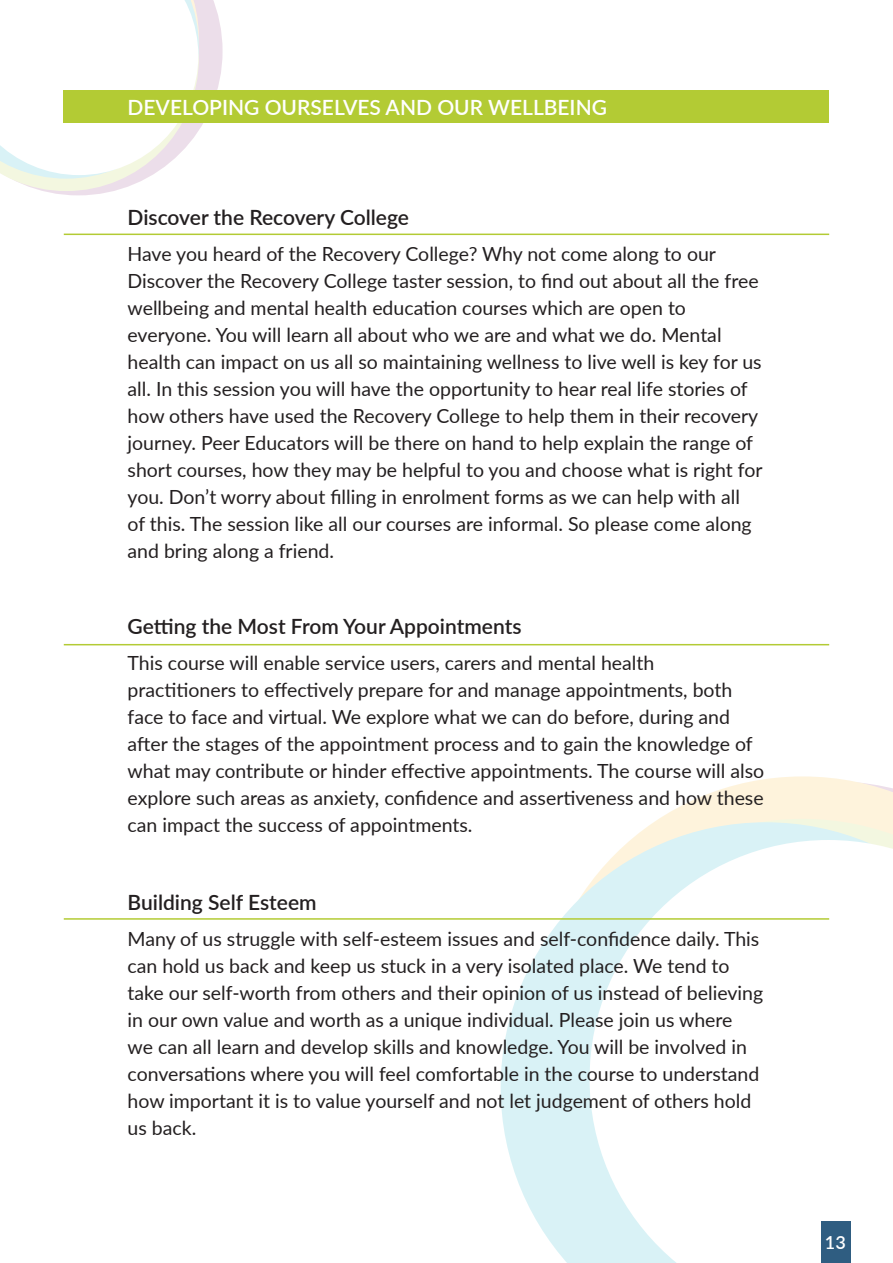
<style>
.page{position:relative;width:893px;height:1263px;background:#fff}
.page>*{position:absolute;margin:0;border:0;box-sizing:border-box;transform-origin:0 0}
.t1{font:600 21px "Lato";color:#231f20}
.t2{font:600 21px "Lato";color:#fff}
.t3{font:19.5px/27px "Lato";color:#231f20}
.t4{font:600 18px "Lato";color:#fff}
</style>
<div class="page">
<svg style="left:659px;top:776px;width:234px;height:43px;fill:#fef3dc"></svg>
<svg style="left:501px;top:822px;width:392px;height:441px;fill:#d9f2f6"></svg>
<svg style="left:590px;top:840px;width:303px;height:423px"></svg>
<svg style="left:0;top:0;width:223px;height:195px"></svg>
<div style="left:821px;top:1221px;width:30px;height:42px;background:#2f5d81"></div>
<div style="left:64px;top:90px;width:765px;height:32px;background:#b3cb34"></div>
<hr style="left:64px;top:234px;width:765px;height:1px;background:#b3cb34">
<hr style="left:64px;top:644px;width:765px;height:1px;background:#b3cb34">
<hr style="left:64px;top:918px;width:765px;height:2px;background:#b3cb34">
<p class="t2" style="left:128px;top:92px;width:481px">DEVELOPING OURSELVES AND OUR WELLBEING</p>
<p class="t1" style="left:128px;top:202px;width:283px">Discover the Recovery College</p>
<p class="t3" style="left:128px;top:239px;width:633px">Have you heard of the Recovery College? Why not come along to our<br>Discover the Recovery College taster session, to find out about all the free wellbeing and mental health education courses which are open to</p>
<p class="t3" style="left:128px;top:320px;width:636px">everyone. You will learn all about who we are and what we do. Mental health can impact on us all so maintaining wellness to live well is key for us all. In this session you will have the opportunity to hear real life stories of how others have used the Recovery College to help them in their recovery</p>
<p class="t3" style="left:128px;top:428px;width:636px">journey. Peer Educators will be there on hand to help explain the range of short courses, how they may be helpful to you and choose what is right for you. Don’t worry about filling in enrolment forms as we can help with all<br>of this. The session like all our courses are informal. So please come along and bring along a friend.</p>
<p class="t1" style="left:128px;top:611px;width:395px">Getting the Most From Your Appointments</p>
<p class="t3" style="left:128px;top:649px;width:528px">This course will enable service users, carers and mental health</p>
<p class="t3" style="left:128px;top:676px;width:638px">practitioners to effectively prepare for and manage appointments, both face to face and virtual. We explore what we can do before, during and after the stages of the appointment process and to gain the knowledge of what may contribute or hinder effective appointments. The course will also explore such areas as anxiety, confidence and assertiveness and how these can impact the success of appointments.</p>
<p class="t1" style="left:128px;top:887px;width:191px">Building Self Esteem</p>
<p class="t3" style="left:128px;top:925px;width:637px">Many of us struggle with self-esteem issues and self-confidence daily. This can hold us back and keep us stuck in a very isolated place. We tend to take our self-worth from others and their opinion of us instead of believing in our own value and worth as a unique individual. Please join us where<br>we can all learn and develop skills and knowledge. You will be involved in conversations where you will feel comfortable in the course to understand how important it is to value yourself and not let judgement of others hold us back.</p>
<p class="t4" style="left:825px;top:1229px;width:22px">13</p>
</div>
